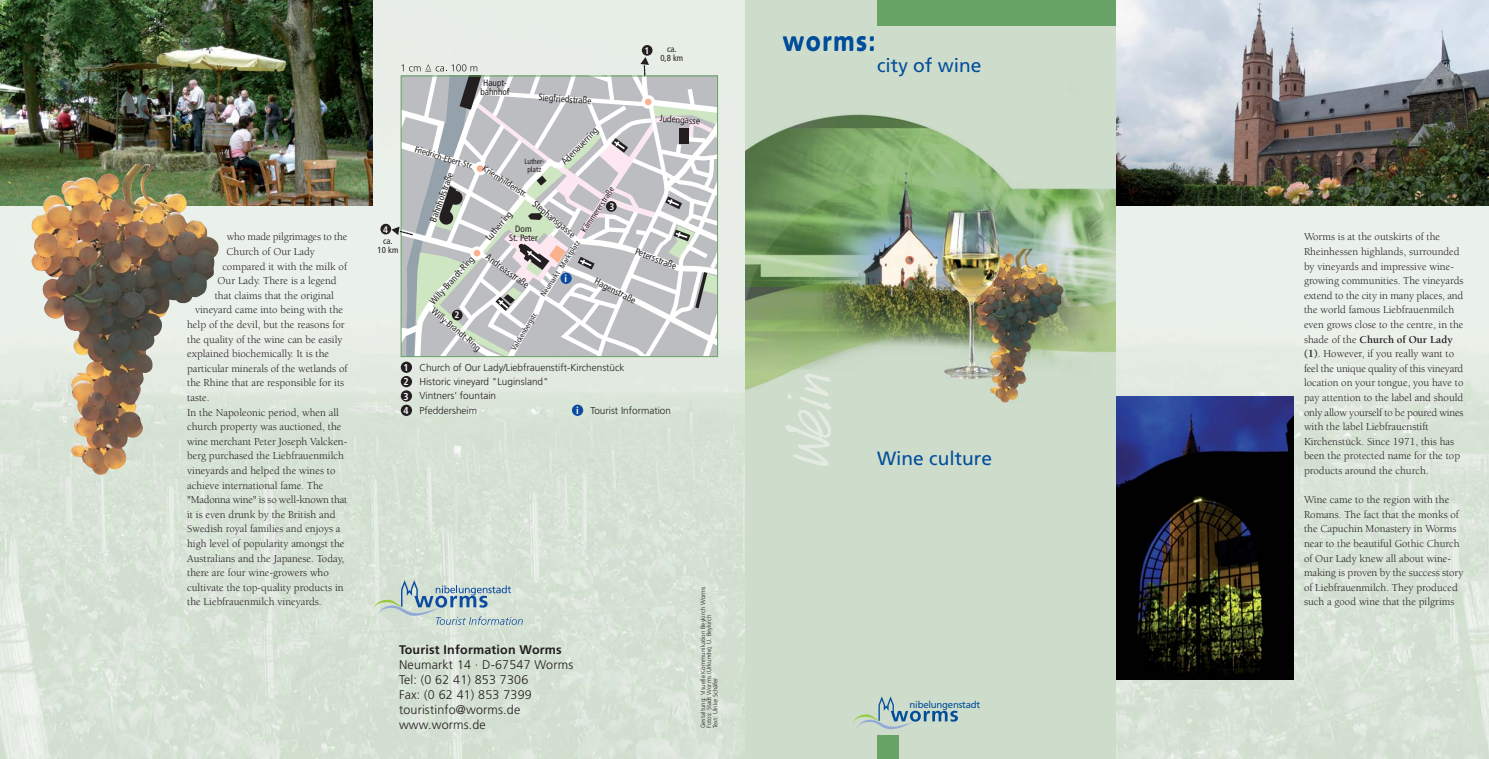
<style>
.page{position:relative;width:1489px;height:759px;background:#fff}
.page>*{position:absolute;margin:0;border:0;box-sizing:border-box;transform-origin:0 0}
.t1{font:700 26.5px "Frutiger LT";letter-spacing:.065em;color:#004e9b;scale:.91 1}
.t2{font:19.12px "Frutiger LT";color:#004e9b}
.t3{font:300 12.5px/14.9px "Frutiger LT";letter-spacing:.015em;color:#231f20}
.t4{font:700 12.5px "Frutiger LT";letter-spacing:.015em;color:#231f20}
.t5{font:10.88px/14.6px "Berkeley";color:#231f20}
.t6{font:10.88px "Berkeley";letter-spacing:-.02em;color:#231f20}
.t7{font:300 10px/14.4px "Frutiger LT";color:#231f20}
.t8{font:700 condensed 10px/14.4px "Frutiger LT";color:#fff}
.t9{font:9.62px "Frutiger LT";letter-spacing:-.025em;color:#004e9b}
.t10{font:700 condensed 9.5px "Frutiger LT";color:#fff}
.t11{font:condensed 9.38px "Frutiger LT";color:#231f20}
.t12{font:condensed 9.25px/9.2px "Frutiger LT";color:#231f20;text-align:center}
.t13{font:condensed 9.12px "Frutiger LT";color:#231f20}
.t14{font:condensed 9px "Frutiger LT";color:#231f20}
.t15{font:condensed 8.75px/8.8px "Frutiger LT";color:#231f20;text-align:center}
.t16{font:condensed 8.38px "Frutiger LT";color:#231f20}
.t17{font:condensed 7.5px "Frutiger LT";color:#231f20}
.t18{font:300 6.25px/6.2px "Frutiger LT";color:#231f20}
.s1{font-weight:700;font-stretch:condensed;color:#fff}
.s2{font-weight:700}
</style>
<div class="page">
<img style="left:744px;top:0;width:372px;height:758px">
<div style="left:877px;top:0;width:250px;height:25px;background:#67a365"></div>
<div style="left:0;top:0;width:744px;height:758px;background:linear-gradient(to bottom,#e8ede7,#d5e2d3)"></div>
<img style="left:0;top:0;width:372px;height:205px">
<img style="left:1116px;top:205px;width:372px;height:553px">
<img style="left:1116px;top:0;width:372px;height:205px">
<img style="left:1116px;top:396px;width:177px;height:283px">
<svg style="left:785px;top:373px;width:48px;height:93px;background:#d3dfd1"></svg>
<div style="left:401px;top:390px;width:11px;height:11px;background:#231f20;border-radius:50%"></div>
<img style="left:31px;top:164px;width:188px;height:311px">
<div style="left:401px;top:361px;width:11px;height:12px;background:#231f20;border-radius:50%"></div>
<div style="left:401px;top:376px;width:11px;height:11px;background:#231f20;border-radius:50%"></div>
<div style="left:572px;top:404px;width:11px;height:12px;background:#0d4ba0;border-radius:50%"></div>
<div style="left:642px;top:45px;width:10px;height:11px;background:#231f20;border-radius:50%"></div>
<div style="left:380px;top:224px;width:11px;height:10px;background:#231f20;border-radius:50%"></div>
<div style="left:401px;top:404px;width:11px;height:12px;background:#231f20;border-radius:50%"></div>
<div style="left:877px;top:735px;width:21px;height:23px;background:#67a365"></div>
<svg style="left:852px;top:696px;width:105px;height:33px;background:#b2c8c3"></svg>
<svg style="left:373px;top:580px;width:149px;height:44px;background:#bbcdcd"></svg>
<svg style="left:391px;top:57px;width:326px;height:302px"></svg>
<p class="t5" style="left:227px;top:230px;width:122px">who made pilgrimages to the</p>
<p class="t5" style="left:226px;top:245px;width:90px">Church of Our Lady</p>
<p class="t5" style="left:222px;top:260px;width:126px">compared it with the milk of</p>
<p class="t5" style="left:217px;top:274px;width:121px">Our Lady. There is a legend</p>
<p class="t5" style="left:215px;top:289px;width:121px">that claims that the original</p>
<p class="t5" style="left:195px;top:303px;width:150px">vineyard came into being with the</p>
<p class="t5" style="left:187px;top:318px;width:159px">help of the devil, but the reasons for</p>
<p class="t5" style="left:187px;top:333px;width:157px">the quality of the wine can be easily</p>
<p class="t5" style="left:187px;top:347px;width:143px">explained biochemically. It is the</p>
<p class="t5" style="left:187px;top:362px;width:162px">particular minerals of the wetlands of</p>
<p class="t5" style="left:187px;top:376px;width:159px">the Rhine that are responsible for its</p>
<p class="t5" style="left:187px;top:391px;width:24px">taste.</p>
<p class="t5" style="left:187px;top:406px;width:153px">In the Napoleonic period, when all</p>
<p class="t5" style="left:187px;top:420px;width:156px">church property was auctioned, the</p>
<p class="t5" style="left:187px;top:435px;width:162px">wine merchant Peter Joseph Valcken-</p>
<p class="t5" style="left:187px;top:449px;width:158px">berg purchased the Liebfrauenmilch</p>
<p class="t5" style="left:187px;top:464px;width:150px">vineyards and helped the wines to</p>
<p class="t5" style="left:187px;top:478px;width:138px">achieve international fame. The</p>
<p class="t6" style="left:187px;top:495px;width:162px">"Madonna wine" is so well-known that</p>
<p class="t5" style="left:187px;top:508px;width:150px">it is even drunk by the British and</p>
<p class="t5" style="left:187px;top:522px;width:155px">Swedish royal families and enjoys a</p>
<p class="t5" style="left:187px;top:537px;width:159px">high level of popularity amongst the</p>
<p class="t5" style="left:187px;top:551px;width:158px">Australians and the Japanese. Today,</p>
<p class="t5" style="left:187px;top:566px;width:143px">there are four wine-growers who</p>
<p class="t5" style="left:187px;top:581px;width:158px">cultivate the top-quality products in</p>
<p class="t5" style="left:187px;top:595px;width:136px">the Liebfrauenmilch vineyards.</p>
<p class="t10" style="left:383px;top:225px;width:6px">4</p>
<p class="t15" style="left:377px;top:237px;width:22px">ca.<br>10 km</p>
<p class="t12" style="left:480px;top:79px;width:31px;text-align:left">Haupt&shy;bahnhof</p>
<p class="t11" style="left:539px;top:93px;width:54px;rotate:4deg">Siegfriedstraße</p>
<p class="t10" style="left:644px;top:46px;width:6px">1</p>
<p class="t15" style="left:660px;top:45px;width:24px">ca.<br>0,8 km</p>
<p class="t11" style="left:660px;top:114px;width:42px;rotate:5deg">Judengasse</p>
<p class="t11" style="left:560px;top:160px;width:50px;rotate:-46deg">Adenauerring</p>
<p class="t16" style="left:580px;top:229px;width:54px;rotate:-56deg">Kämmererstraße</p>
<p class="t15" style="left:416px;top:145px;width:62px;rotate:17deg">Friedrich-Ebert-Str.</p>
<p class="t17" style="left:524px;top:158px;width:21px">Luther-</p>
<p class="t14" style="left:485px;top:164px;width:52px;rotate:32deg">Kriemhildenstr.</p>
<p class="t17" style="left:527px;top:166px;width:15px">platz</p>
<p class="t11" style="left:429px;top:220px;width:53px;rotate:-70deg">Bahnhofstraße</p>
<p class="t11" style="left:536px;top:199px;width:54px;rotate:40deg">Stephansgasse</p>
<p class="t10" style="left:609px;top:202px;width:6px">3</p>
<p class="t13" style="left:484px;top:237px;width:37px;rotate:-50deg">Lutherring</p>
<p class="t12" style="left:509px;top:224px;width:30px">Dom<br>St. Peter</p>
<p class="t17" style="left:558px;top:265px;width:32px;rotate:-57deg">Marktplatz</p>
<p class="t17" style="left:539px;top:293px;width:30px;rotate:-56deg">Neumarkt</p>
<p class="t11" style="left:637px;top:247px;width:45px;rotate:21deg">Petersstraße</p>
<p class="t11" style="left:597px;top:276px;width:46px;rotate:27deg">Hagenstraße</p>
<p class="t11" style="left:489px;top:252px;width:53px;rotate:36deg">Andreasstraße</p>
<p class="t13" style="left:428px;top:300px;width:63px;rotate:-48deg">Willy-Brandt-Ring</p>
<p class="t8" style="left:564px;top:272px;width:4px">i</p>
<p class="t13" style="left:435px;top:306px;width:63px;rotate:40deg">Willy-Brandt-Ring</p>
<p class="t10" style="left:454px;top:311px;width:6px">2</p>
<p class="t17" style="left:510px;top:348px;width:44px;rotate:-59deg">Valckenbergstr.</p>
<p class="t8" style="left:403px;top:361px;width:7px">1<br>2</p>
<p class="t8" style="left:403px;top:389px;width:7px">3</p>
<p class="t8" style="left:403px;top:404px;width:7px">4</p>
<p class="t7" style="left:419px;top:360px;width:207px">Church of Our Lady/Liebfrauenstift-Kirchenstück<br>Historic vineyard "Luginsland"<br>Vintners' fountain<br>Pfeddersheim</p>
<p class="t7" style="left:576px;top:403px;width:96px"><span class="s1">i</span> Tourist Information</p>
<p class="t4" style="left:399px;top:644px;width:164px">Tourist Information Worms</p>
<p class="t3" style="left:399px;top:657px;width:176px">Neumarkt 14 · D-67547 Worms<br>Tel: (0 62 41) 853 7306<br>Fax: (0 62 41) 853 7399 touristinfo@worms.de www.worms.de</p>
<p class="t18" style="left:700px;top:727px;width:143px;rotate:-90deg">Gestaltung: Visuelle Kommunikation Beykirch Worms<br>Fotos: Stadt Worms (Urkunde), U. Beykirch<br>Text: Ulrike Schäfer</p>
<h1 class="t1" style="left:783px;top:30px;width:103px">worms:</h1>
<h2 class="t2" style="left:877px;top:57px;width:106px">city of wine</h2>
<h2 class="t2" style="left:877px;top:449px;width:116px">Wine culture</h2>
<p class="t9" style="left:909px;top:700px;width:72px">nibelungenstadt</p>
<p class="t5" style="left:1303px;top:230px;width:161px">Worms is at the outskirts of the Rheinhessen highlands, surrounded by vineyards and impressive wine&shy;growing communities. The vineyards extend to the city in many places, and the world famous Liebfrauenmilch even grows close to the centre, in the shade of the <span class="s2">Church of Our Lady (1)</span>. However, if you really want to feel the unique quality of this vineyard location on your tongue, you have to pay attention to the label and should only allow yourself to be poured wines with the label Liebfrauenstift Kirchenstück. Since 1971, this has been the protected name for the top products around the church.</p>
<p class="t5" style="left:1303px;top:493px;width:161px">Wine came to the region with the Romans. The fact that the monks of the Capuchin Monastery in Worms near to the beautiful Gothic Church of Our Lady knew all about wine&shy;making is proven by the success story of Liebfrauenmilch. They produced such a good wine that the pilgrims</p>
</div>
